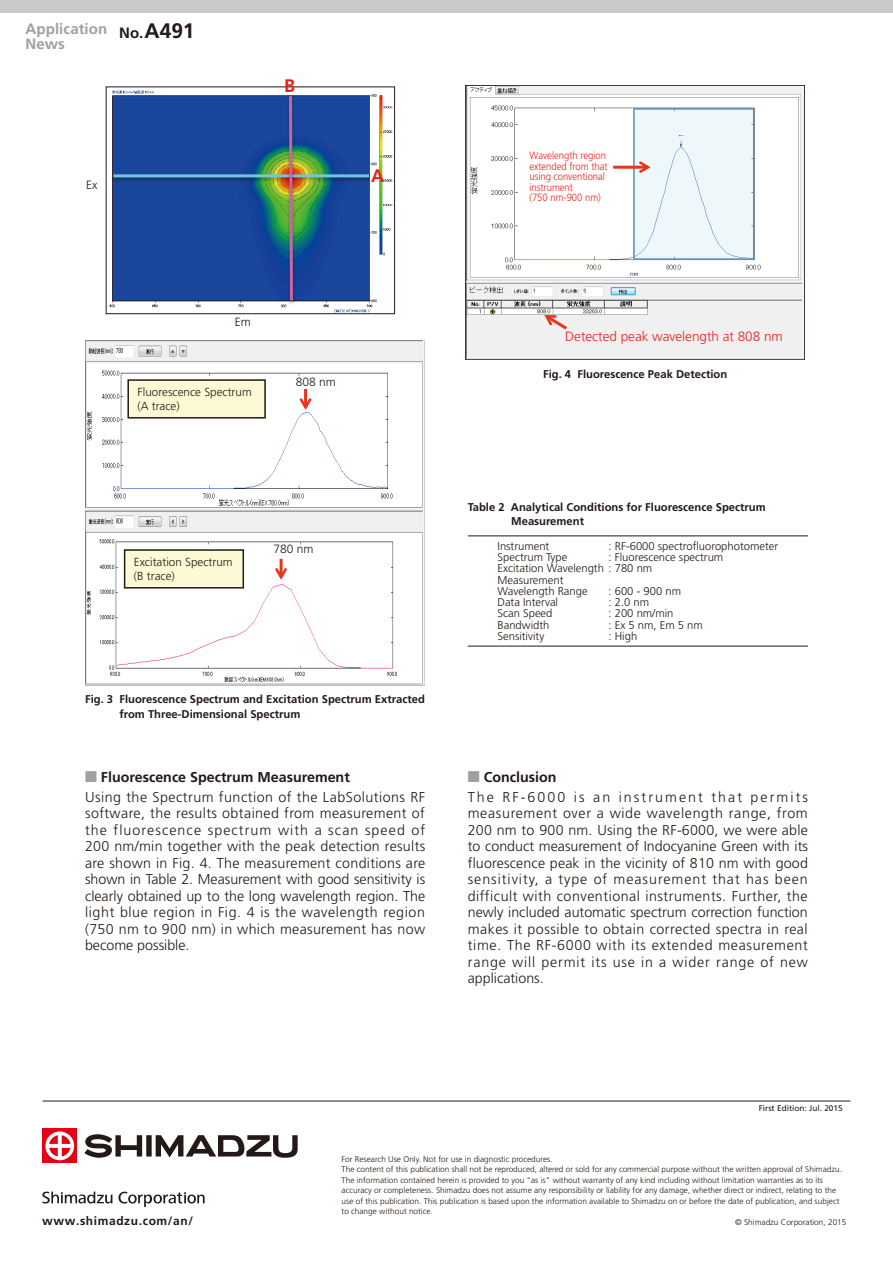
<style>
.page{position:relative;width:893px;height:1263px;background:#fff}
.page>*{position:absolute;margin:0;border:0;box-sizing:border-box;transform-origin:0 0}
.t1{font:700 21px "Frutiger";color:#231916}
.t2{font:700 18.15px "Frutiger";color:#e7221c}
.t3{font:700 15px/15px "Frutiger";letter-spacing:.005em;color:#a0a0a1}
.t4{font:700 15px "Frutiger";color:#231916}
.t5{font:300 14.25px/16.5px "Frutiger";letter-spacing:.025em;color:#231916}
.t6{font:300 14.25px "Frutiger";letter-spacing:.075em;color:#231916}
.t7{font:700 14.25px "Frutiger";color:#231916}
.t8{font:300 13.5px "Frutiger";color:#e7221c}
.t9{font:700 12px "Frutiger";letter-spacing:.05em;color:#231916}
.t10{font:300 12px "Frutiger";color:#231916}
.t11{font:300 11.7px/14px "Frutiger";color:#231916}
.t12{font:300 11.25px/22.5px "Frutiger";color:#231916}
.t13{font:700 11.25px "Frutiger";color:#231916}
.t14{font:300 10.5px/10.5px "Frutiger";color:#e7221c;scale:.9 1}
.t15{font:300 8.25px "Frutiger";color:#231916}
.t16{font:8.25px "Frutiger";color:#231916}
.s1{color:#a0a0a1}
.s2{font-weight:700}
</style>
<div class="page">
<div style="left:0;top:0;width:893px;height:13px;background:#c9cacb"></div>
<hr style="left:43px;top:1101px;width:807px;height:1px;background:#231916">
<div style="left:43px;top:1128px;width:34px;height:35px;background:#e60013"></div>
<svg style="left:45px;top:1131px;width:29px;height:29px"></svg>
<svg style="left:84px;top:1134px;width:58px;height:24px"></svg>
<div style="left:146px;top:1135px;width:6px;height:21px;background:#231916"></div>
<svg style="left:156px;top:1135px;width:142px;height:23px"></svg>
<svg style="left:42px;top:1191px;width:163px;height:16px"></svg>
<img style="left:85px;top:341px;width:340px;height:344px">
<hr style="left:304px;top:389px;width:3px;height:18px;background:#e8341b">
<svg style="left:300px;top:398px;width:12px;height:12px"></svg>
<div style="left:128px;top:380px;width:137px;height:38px;background:#fcfad5"></div>
<div style="left:127px;top:379px;width:139px;height:40px;border:2px solid #231916"></div>
<div style="left:125px;top:550px;width:119px;height:38px;background:#fcfad5"></div>
<div style="left:124px;top:549px;width:120px;height:39px;border:2px solid #231916"></div>
<hr style="left:280px;top:559px;width:3px;height:18px;background:#e8341b">
<svg style="left:275px;top:568px;width:12px;height:12px"></svg>
<img style="left:109px;top:90px;width:284px;height:222px">
<div style="left:106px;top:87px;width:289px;height:227px;border:1px solid #231916"></div>
<img style="left:107px;top:170px;width:268px;height:15px">
<hr style="left:113px;top:174px;width:256px;height:3px;background:#71c7d6">
<img style="left:283px;top:92px;width:16px;height:216px">
<svg style="left:287px;top:93px;width:7px;height:210px"></svg>
<hr style="left:468px;top:646px;width:340px;height:1px;background:#231916">
<hr style="left:468px;top:536px;width:340px;height:1px;background:#231916">
<img style="left:467px;top:87px;width:336px;height:270px">
<div style="left:465px;top:85px;width:340px;height:275px;border:1px solid #231916"></div>
<svg style="left:542px;top:312px;width:28px;height:20px"></svg>
<div style="left:634px;top:109px;width:120px;height:150px;background:#eef8fa"></div>
<div style="left:633px;top:108px;width:121px;height:152px;border:2px solid #5a8cbd"></div>
<hr style="left:613px;top:166px;width:35px;height:3px;background:#e8341b">
<svg style="left:639px;top:161px;width:12px;height:12px"></svg>
<p class="t3" style="left:26px;top:21px;width:83px">Application<br>News</p>
<p class="t4" style="left:119px;top:24px;width:26px">No.</p>
<h1 class="t1" style="left:145px;top:19px;width:51px">A491</h1>
<p class="t10" style="left:86px;top:178px;width:13px">Ex</p>
<p class="t2" style="left:284px;top:75px;width:13px">B</p>
<p class="t2" style="left:371px;top:165px;width:15px">A</p>
<p class="t14" style="left:529px;top:150px;width:88px">Wavelength region extended from that using conventional instrument<br>(750 nm-900 nm(</p>
<p class="t10" style="left:235px;top:315px;width:17px">Em</p>
<p class="t11" style="left:138px;top:385px;width:116px">Fluorescence Spectrum<br>A( trace(</p>
<p class="t10" style="left:296px;top:375px;width:42px">808 nm</p>
<p class="t11" style="left:134px;top:555px;width:100px">Excitation Spectrum<br>B( trace(</p>
<p class="t10" style="left:273px;top:542px;width:42px">780 nm</p>
<p class="t13" style="left:119px;top:693px;width:307px">Fluorescence Spectrum and Excitation Spectrum Extracted</p>
<p class="t13" style="left:85px;top:693px;width:30px">Fig 3.</p>
<p class="t13" style="left:119px;top:707px;width:182px">from Three-Dimensional Spectrum</p>
<p class="t5" style="left:85px;top:767px;width:342px;line-height:19.8px"><span class="s1">■</span> <span class="s2">Fluorescence Spectrum Measurement<br></span>Using the Spectrum function of the LabSolutions RF</p>
<p class="t5" style="left:85px;top:805px;width:342px;text-align:right">software, the results obtained from measurement of of</p>
<p class="t6" style="left:114px;top:822px;width:89px">fluorescence</p>
<p class="t5" style="left:85px;top:822px;width:342px">the<br>200 nm/min together with the peak detection results are shown in Fig. 4. The measurement conditions are shown in Table 2. Measurement with good sensitivity is clearly obtained up to the long wavelength region. The light blue region in Fig 4. is the wavelength region (750 nm to 900 nm) in which measurement has now become possible.</p>
<p class="t5" style="left:278px;top:822px;width:32px">with</p>
<p class="t5" style="left:365px;top:822px;width:41px">speed</p>
<p class="t6" style="left:208px;top:822px;width:65px">spectrum</p>
<p class="t5" style="left:315px;top:822px;width:9px">a</p>
<p class="t5" style="left:328px;top:822px;width:32px">scan</p>
<p class="t8" style="left:565px;top:329px;width:219px">Detected peak wavelength at 808 nm</p>
<p class="t13" style="left:577px;top:367px;width:151px">Fluorescence Peak Detection</p>
<p class="t13" style="left:543px;top:367px;width:30px">Fig 4.</p>
<p class="t13" style="left:511px;top:501px;width:256px">Analytical Conditions for Fluorescence Spectrum</p>
<p class="t13" style="left:468px;top:501px;width:38px">Table 2</p>
<p class="t13" style="left:511px;top:515px;width:74px">Measurement</p>
<p class="t12" style="left:608px;top:535px;width:171px">: RF-6000 spectrofluorophotometer</p>
<p class="t12" style="left:497px;top:535px;width:53px">Instrument</p>
<p class="t12" style="left:608px;top:546px;width:116px">: Fluorescence spectrum</p>
<p class="t12" style="left:497px;top:546px;width:71px">Spectrum Type<br>Measurement</p>
<p class="t12" style="left:497px;top:557px;width:156px">Excitation Wavelength : 780 nm</p>
<p class="t12" style="left:608px;top:602px;width:67px">: 200 nm/min</p>
<p class="t12" style="left:497px;top:580px;width:92px">Wavelength Range</p>
<p class="t12" style="left:608px;top:580px;width:74px">: 600 - 900 nm</p>
<p class="t12" style="left:497px;top:591px;width:62px">Data Interval</p>
<p class="t12" style="left:608px;top:591px;width:42px">: 2.0 nm</p>
<p class="t12" style="left:497px;top:602px;width:57px">Scan Speed</p>
<p class="t12" style="left:497px;top:613px;width:53px">Bandwidth</p>
<p class="t12" style="left:608px;top:613px;width:96px">: Ex 5 nm, Em 5 nm</p>
<p class="t12" style="left:608px;top:625px;width:30px">: High</p>
<p class="t12" style="left:497px;top:625px;width:48px">Sensitivity</p>
<p class="t7" style="left:468px;top:769px;width:90px"><span class="s1">■</span> Conclusion</p>
<p class="t5" style="left:468px;top:789px;width:342px">The<br>measurement over a wide wavelength range, from 200 nm to 900 nm. Using the RF-6000, we were able to conduct measurement of Indocyanine Green with its fluorescence peak in the vicinity of 810 nm with good sensitivity a, type of measurement that has been difficult with conventional instruments. Further, the newly included automatic spectrum correction function makes it possible to obtain corrected spectra in real time. The RF-6000 with its extended measurement range will permit its use in a wider range of new applications.</p>
<p class="t5" style="left:619px;top:789px;width:191px">n i u r t s m e n h tt a pt e mr s t i</p>
<p class="t5" style="left:574px;top:789px;width:38px">asi n</p>
<p class="t5" style="left:502px;top:789px;width:64px">R 6-F 000</p>
<p class="t16" style="left:759px;top:1103px;width:85px">First Edition: Jul. 2015</p>
<p class="t9" style="left:42px;top:1213px;width:152px">www.shimadzu.com/an/</p>
<p class="t15" style="left:342px;top:1154px;width:213px">For Research Use Only. Not for use in diagnostic procedures.</p>
<p class="t15" style="left:342px;top:1164px;width:502px">The content of this publication shall not be reproduced, altered or sold for any commercial purpose without the written approval of Shimadzu.</p>
<p class="t15" style="left:342px;top:1175px;width:483px">The information contained herein is provided to you "as is" without warranty of any kind including without limitation warranties as to its</p>
<p class="t15" style="left:342px;top:1185px;width:496px">accuracy or completeness. Shimadzu does not assume any responsibility or liability for any damage, whether direct or indirect, relating to the</p>
<p class="t15" style="left:342px;top:1196px;width:499px">use of this publication. This publication is based upon the information available to Shimadzu on or before the date of publication, and subject</p>
<p class="t15" style="left:342px;top:1206px;width:93px">to change without notice.</p>
<p class="t15" style="left:735px;top:1217px;width:113px">© Shimadzu Corporation, 2015</p>
</div>
